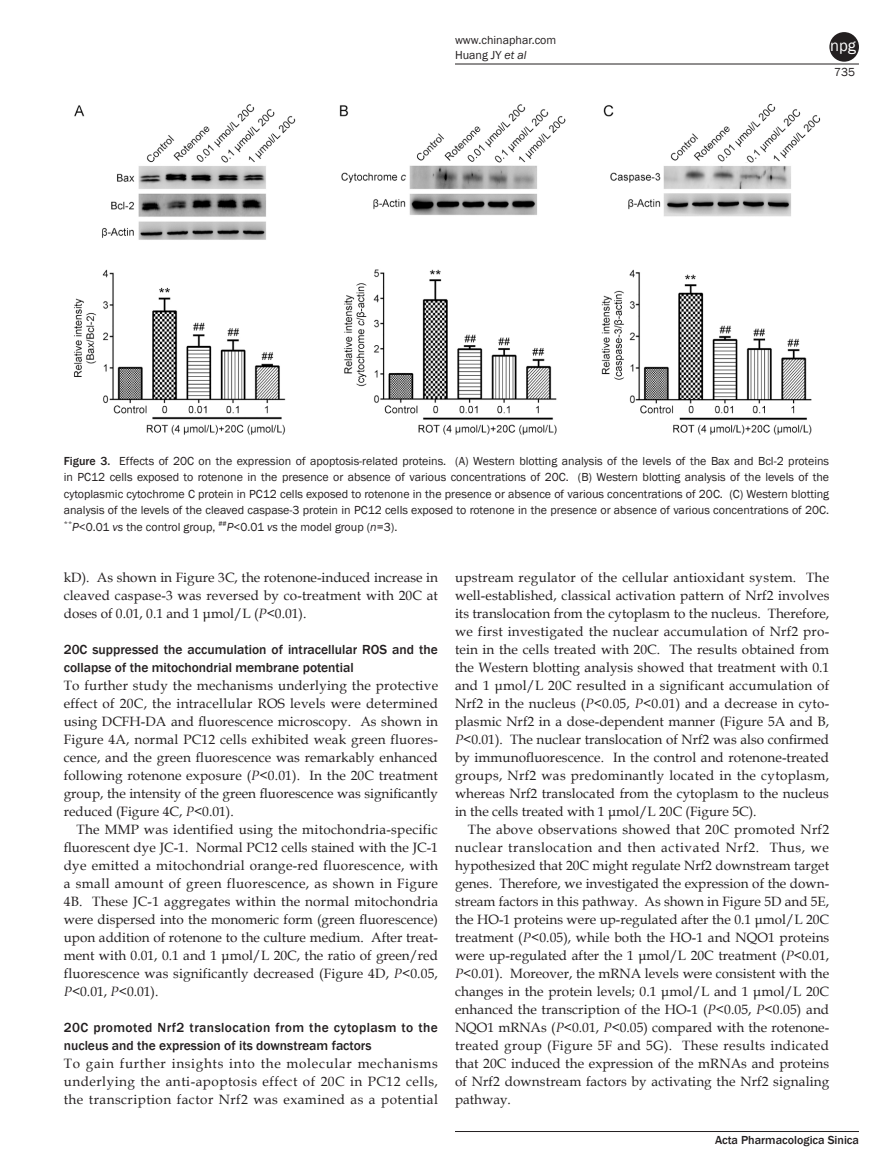
<style>
.page{position:relative;width:893px;height:1170px;background:#fff}
.page>*{position:absolute;margin:0;border:0;box-sizing:border-box;transform-origin:0 0}
.t1{font:16.5px "Franklin Gothic Book 2";color:#fff}
.无段头空英文正文{font:13.5px/18px "Book Antiqua 2";letter-spacing:.01em;color:#231f20;text-align:justify}
.英文正文{font:13.5px/18px "Book Antiqua 2";letter-spacing:.01em;color:#231f20;text-align:justify}
.二级标题{font:13.5px/18px "Franklin Gothic Medium 2";color:#231f20}
.图表注{font:12px/16.5px "Franklin Gothic Book 2";color:#231f20}
.t2{font:12px "Franklin Gothic Medium 2";color:#231f20}
.t3{font:12px "Franklin Gothic";color:#231f20}
.s1{font-family:"Franklin Gothic";font-style:italic}
.s2{font-family:"Franklin Gothic Medium 2"}
.s3{font-family:"Book Antiqua"}
.s4{font-family:"Book Antiqua";font-style:italic}
</style>
<div class="page">
<hr style="left:455px;top:64px;width:404px;height:1px;background:#231f20">
<hr style="left:455px;top:1131px;width:404px;height:1px;background:#231f20">
<div style="left:829px;top:32px;width:30px;height:30px;background:#231f20;border-radius:50%"></div>
<img style="left:74px;top:104px;width:747px;height:331px">
<p class="图表注" style="left:455px;top:32px;width:103px;line-height:15px">www.chinaphar.com<br>Huang JY <span class="s1">et al</span></p>
<p class="t1" style="left:830px;top:35px;width:27px">npg</p>
<p class="t3" style="left:834px;top:64px;width:23px">735</p>
<p class="图表注" style="left:64px;top:453px;width:767px;text-align:justify"><span class="s2">Figure 3.</span> Effects of 20C on the expression of apoptosis-related proteins. (A) Western blotting analysis of the levels of the Bax and Bcl-2 proteins in PC12 cells exposed to rotenone in the presence or absence of various concentrations of 20C. (B) Western blotting analysis of the levels of the cytoplasmic cytochrome C protein in PC12 cells exposed to rotenone in the presence or absence of various concentrations of 20C. (C) Western blotting analysis of the levels of the cleaved caspase-3 protein in PC12 cells exposed to rotenone in the presence or absence of various concentrations of 20C. <sup>**</sup><span class="s1">P</span>&lt;0.01 <span class="s1">vs</span> the control group, <sup>##</sup><span class="s1">P</span>&lt;0.01 <span class="s1">vs</span> the model group (<span class="s1">n</span>=3).</p>
<p class="无段头空英文正文" style="left:64px;top:568px;width:376px">kD). As shown in Figure 3C, the rotenone-induced increase in cleaved caspase-3 was reversed by co-treatment with 20C at <span class="s3">doses of 0.01, 0.1 and 1 μmol/L (</span><span class="s4">P</span>&lt;0.01).</p>
<p class="二级标题" style="left:64px;top:640px;width:376px">20C suppressed the accumulation of intracellular ROS and the collapse of the mitochondrial membrane potential</p>
<p class="无段头空英文正文" style="left:64px;top:676px;width:376px">To further study the mechanisms underlying the protective effect of 20C, the intracellular ROS levels were determined <span class="s3">using DCFH-DA and fluorescence microscopy. As shown in </span>Figure 4A, normal PC12 cells exhibited weak green fluores&shy;cence, and the green fluorescence was remarkably enhanced following rotenone exposure (<span class="s4">P</span>&lt;0.01). In the 20C treatment <span class="s3">group, the intensity of the green fluorescence was significantly </span>reduced (Figure 4C, <span class="s4">P</span>&lt;0.01).</p>
<p class="英文正文" style="left:64px;top:820px;width:376px;text-indent:13px">The MMP was identified using the mitochondria-specific <span class="s3">fluorescent dye JC-1. Normal PC12 cells stained with the JC-1 </span>dye emitted a mitochondrial orange-red fluorescence, with a small amount of green fluorescence, as shown in Figure 4B. These JC-1 aggregates within the normal mitochondria <span class="s3">were dispersed into the monomeric form (green fluorescence) </span>upon addition of rotenone to the culture medium. After treat&shy;<span class="s3">ment with 0.01, 0.1 and 1 μmol/L 20C, the ratio of green/red </span>fluorescence was significantly decreased (Figure 4D, <span class="s4">P</span>&lt;0.05, <span class="s4">P</span>&lt;0.01, <span class="s4">P</span>&lt;0.01).</p>
<p class="二级标题" style="left:64px;top:1018px;width:376px">20C promoted Nrf2 translocation from the cytoplasm to the nucleus and the expression of its downstream factors</p>
<p class="无段头空英文正文" style="left:64px;top:1054px;width:376px">To gain further insights into the molecular mechanisms underlying the anti-apoptosis effect of 20C in PC12 cells, the transcription factor Nrf2 was examined as a potential</p>
<p class="无段头空英文正文" style="left:455px;top:568px;width:376px">upstream regulator of the cellular antioxidant system. The well-established, classical activation pattern of Nrf2 involves its translocation from the cytoplasm to the nucleus. Therefore, we first investigated the nuclear accumulation of Nrf2 pro&shy;tein in the cells treated with 20C. The results obtained from the Western blotting analysis showed that treatment with 0.1 <span class="s3">and 1 μmol/L 20C</span> resulted in a significant accumulation of Nrf2 in the nucleus (<span class="s4">P</span>&lt;0.05, <span class="s4">P</span>&lt;0.01) and a decrease in cyto&shy;plasmic Nrf2 in a dose-dependent manner (Figure 5A and B, <span class="s4">P</span><span class="s3">&lt;0.01). The nuclear translocation of Nrf2 was also confirmed by immunofluorescence. In the control and rotenone-treated </span>groups, Nrf2 was predominantly located in the cytoplasm, whereas Nrf2 translocated from the cytoplasm to the nucleus <span class="s3">in the cells treated with 1 μmol/L 20C</span> (Figure 5C).</p>
<p class="英文正文" style="left:455px;top:820px;width:376px;text-indent:13px">The above observations showed that 20C promoted Nrf2 nuclear translocation and then activated Nrf2. Thus, we hypothesized that 20C might regulate Nrf2 downstream target genes. Therefore, we investigated the expression of the down&shy;stream factors in this pathway. As shown in Figure 5D and 5E, <span class="s3">the HO-1 proteins were up-regulated after the 0.1 μmol/L 20C </span>treatment (<span class="s4">P</span>&lt;0.05), while both the HO-1 and NQO1 proteins <span class="s3">were up-regulated after the 1 μmol/L 20C</span> treatment (<span class="s4">P</span>&lt;0.01, <span class="s4">P</span>&lt;0.01). Moreover, the mRNA levels were consistent with the <span class="s3">changes in the protein levels; 0.1 μmol/L and 1 μmol/L 20C </span>enhanced the transcription of the HO-1 (<span class="s4">P</span>&lt;0.05, <span class="s4">P</span>&lt;0.05) and NQO1 mRNAs (<span class="s4">P</span>&lt;0.01, <span class="s4">P</span>&lt;0.05) compared with the rotenone&shy;treated group (Figure 5F and 5G). These results indicated that 20C induced the expression of the mRNAs and proteins of Nrf2 downstream factors by activating the Nrf2 signaling pathway.</p>
<p class="t2" style="left:715px;top:1132px;width:145px">Acta Pharmacologica Sinica</p>
</div>
